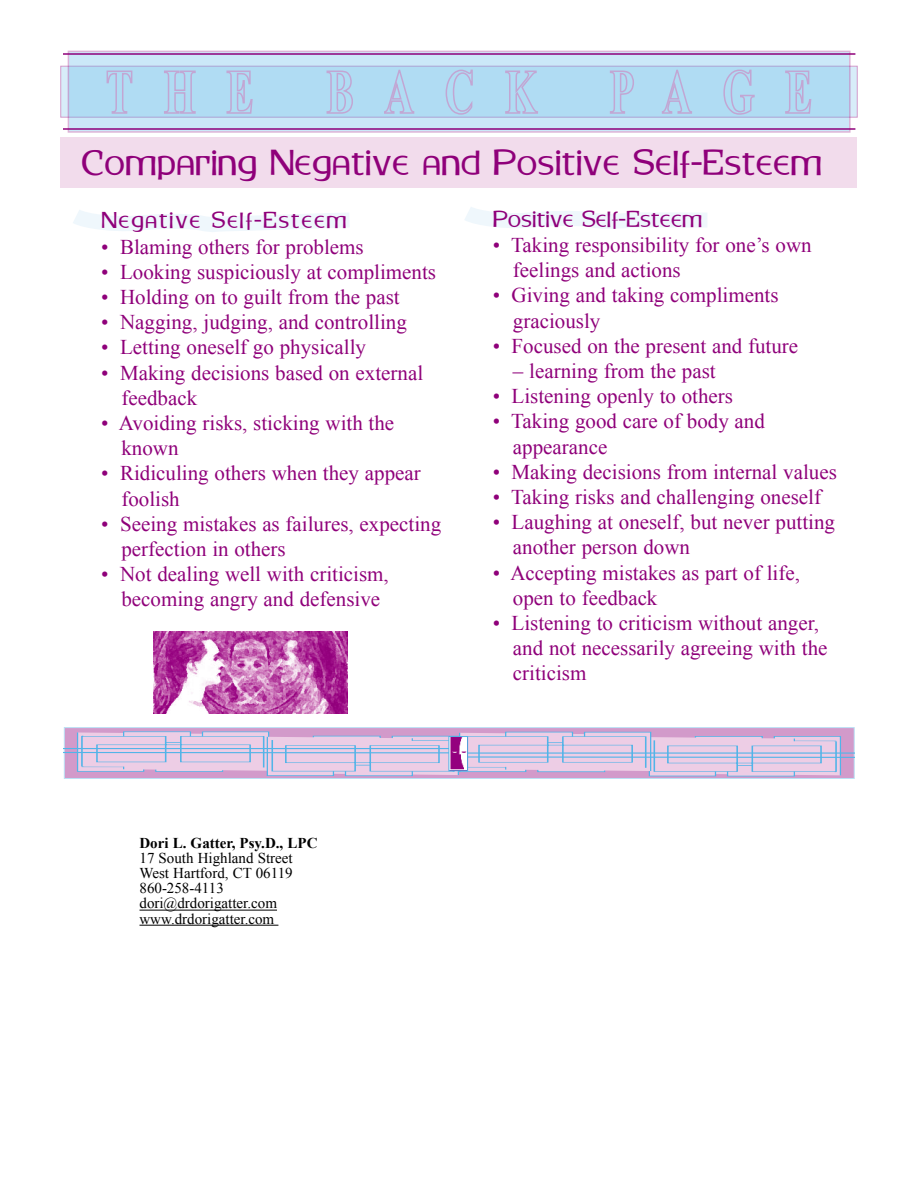
<style>
.page{position:relative;width:918px;height:1188px;background:#fff}
.page>*{position:absolute;margin:0;border:0;box-sizing:border-box;transform-origin:0 0}
.t1{font:33px "Andorra";color:#8f007a}
.t2{font:21px/25.2px "Times New Roman";color:#8f007a}
.t3{font:21px "Andorra";letter-spacing:.07em;color:#8f007a}
.t4{font:21px "Andorra";color:#8f007a}
.t5{font:15px/15px "Times New Roman";color:#000}
.t6{font:700 15px "Times New Roman";color:#000}
</style>
<div class="page">
<svg style="left:465px;top:207px;width:242px;height:22px"></svg>
<svg style="left:73px;top:210px;width:277px;height:22px"></svg>
<div style="left:64px;top:728px;width:790px;height:50px;background:#d29aca"></div>
<svg style="left:76px;top:731px;width:766px;height:46px;background:#d8c2e0"></svg>
<div style="left:61px;top:137px;width:796px;height:51px;background:#f2dcec"></div>
<svg style="left:71px;top:55px;width:777px;height:73px;background:#badef3"></svg>
<svg style="left:106px;top:70px;width:27px;height:44px"></svg>
<svg style="left:163px;top:70px;width:33px;height:44px"></svg>
<svg style="left:226px;top:70px;width:28px;height:44px"></svg>
<svg style="left:326px;top:70px;width:28px;height:44px"></svg>
<svg style="left:383px;top:69px;width:32px;height:45px"></svg>
<svg style="left:445px;top:69px;width:29px;height:46px"></svg>
<svg style="left:504px;top:70px;width:35px;height:44px;background:#b4cfeb"></svg>
<svg style="left:609px;top:70px;width:26px;height:44px"></svg>
<svg style="left:661px;top:69px;width:32px;height:45px"></svg>
<svg style="left:723px;top:69px;width:32px;height:47px;background:#b3d0ec"></svg>
<svg style="left:784px;top:70px;width:28px;height:44px"></svg>
<hr style="left:63px;top:53px;width:792px;height:2px;background:#8f007a">
<hr style="left:63px;top:128px;width:792px;height:2px;background:#8f007a">
<hr style="left:63px;top:748px;width:396px;height:1px;background:#52b4e8">
<hr style="left:63px;top:752px;width:396px;height:1px;background:#52b4e8">
<hr style="left:459px;top:752px;width:396px;height:2px;background:#52b4e8">
<hr style="left:459px;top:756px;width:396px;height:2px;background:#52b4e8">
<img style="left:451px;top:739px;width:15px;height:30px">
<div style="left:449px;top:737px;width:19px;height:34px;border:1px solid #52b4e8"></div>
<img style="left:154px;top:632px;width:194px;height:82px">
<hr style="left:140px;top:910px;width:137px;height:1px;background:#000">
<hr style="left:140px;top:925px;width:138px;height:1px;background:#000">
<h1 class="t1" style="left:81px;top:140px;width:743px">Comparing Negative and Positive Self-Esteem</h1>
<p class="t4" style="left:493px;top:204px;width:211px">Positive Self-Esteem</p>
<p class="t2" style="left:513px;top:232px;width:300px;text-indent:-20px">• Taking responsibility for one’s own feelings and actions</p>
<p class="t2" style="left:513px;top:282px;width:267px;text-indent:-20px">• Giving and taking compliments graciously</p>
<p class="t2" style="left:493px;top:333px;width:307px">• Focused on the present and future</p>
<p class="t2" style="left:513px;top:358px;width:204px">– learning from the past</p>
<p class="t2" style="left:493px;top:383px;width:242px">• Listening openly to others</p>
<p class="t2" style="left:513px;top:408px;width:253px;text-indent:-20px">• Taking good care of body and appearance</p>
<p class="t2" style="left:493px;top:459px;width:346px">• Making decisions from internal values</p>
<p class="t2" style="left:493px;top:484px;width:330px">• Taking risks and challenging oneself</p>
<p class="t2" style="left:513px;top:509px;width:324px;text-indent:-20px">• Laughing at oneself, but never putting another person down</p>
<p class="t2" style="left:513px;top:560px;width:289px;text-indent:-20px">• Accepting mistakes as part of life, open to feedback</p>
<p class="t2" style="left:513px;top:610px;width:316px;text-indent:-20px">• Listening to criticism without anger, and not necessarily agreeing with the criticism</p>
<p class="t3" style="left:101px;top:206px;width:247px">Negative Self-Esteem</p>
<p class="t2" style="left:101px;top:234px;width:264px">• Blaming others for problems</p>
<p class="t2" style="left:101px;top:259px;width:336px">• Looking suspiciously at compliments</p>
<p class="t2" style="left:101px;top:284px;width:300px">• Holding on to guilt from the past</p>
<p class="t2" style="left:101px;top:309px;width:307px">• Nagging, judging, and controlling</p>
<p class="t2" style="left:101px;top:334px;width:266px">• Letting oneself go physically</p>
<p class="t2" style="left:121px;top:360px;width:303px;text-indent:-20px">• Making decisions based on external feedback</p>
<p class="t2" style="left:121px;top:410px;width:274px;text-indent:-20px">• Avoiding risks, sticking with the known</p>
<p class="t2" style="left:121px;top:460px;width:301px;text-indent:-20px">• Ridiculing others when they appear foolish</p>
<p class="t2" style="left:121px;top:511px;width:321px;text-indent:-20px">• Seeing mistakes as failures, expecting perfection in others</p>
<p class="t2" style="left:101px;top:561px;width:289px;text-align:center">• Not dealing well with criticism, becoming angry and defensive</p>
<p class="t6" style="left:140px;top:833px;width:180px">Dori L. Gatter, Psy.D., LPC</p>
<p class="t5" style="left:140px;top:851px;width:155px">17 South Highland Street<br>West Hartford, CT 06119<br>860-258-4113 dori@drdorigatter.com www.drdorigatter.com</p>
</div>
